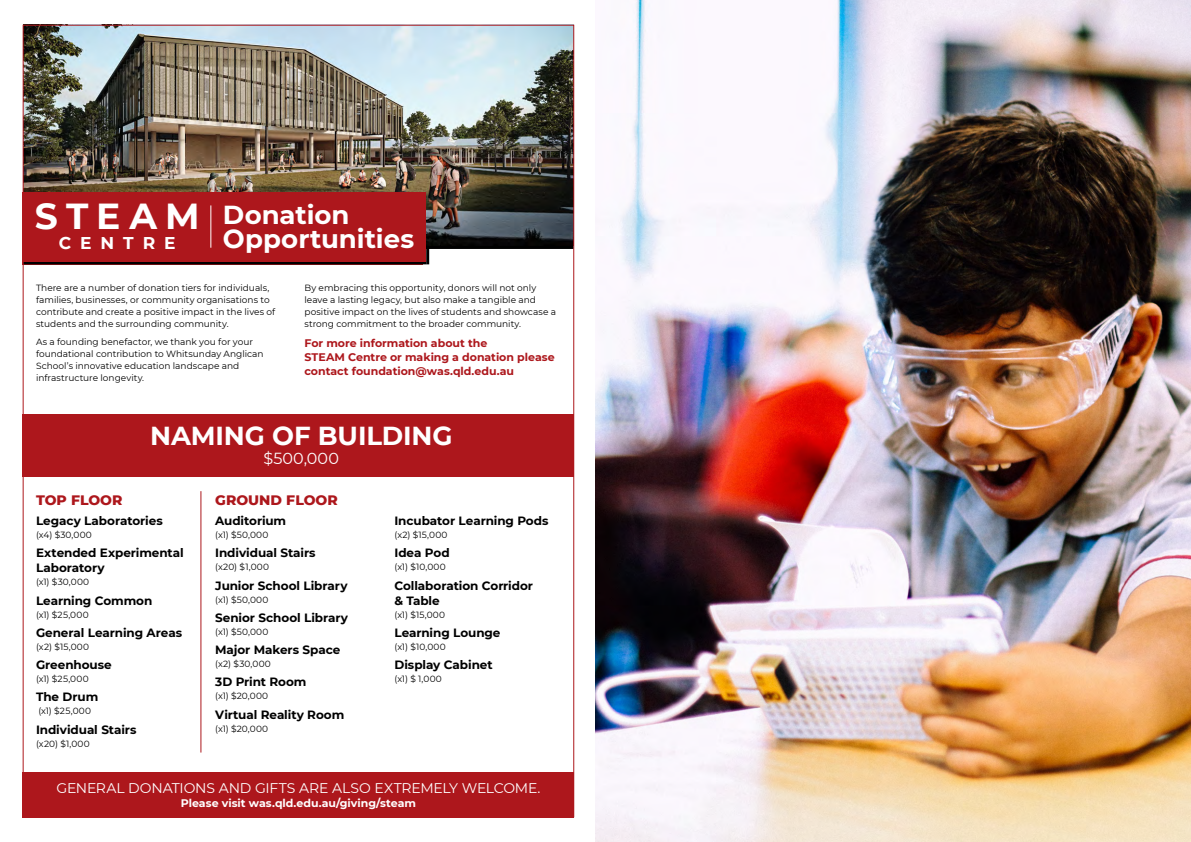
<style>
.page{position:relative;width:1191px;height:842px;background:#fff}
.page>*{position:absolute;margin:0;border:0;box-sizing:border-box;transform-origin:0 0}
.t1{font:700 36.1px "Montserrat";letter-spacing:.23em;color:#fff}
.t2{font:700 26px/24px "Montserrat";letter-spacing:-.005em;color:#fff}
.t3{font:700 17px "Montserrat";letter-spacing:.525em;color:#fff}
.t4{font:16px "Montserrat";letter-spacing:.01em;color:#fff}
.t5{font:14px "Montserrat";letter-spacing:-.01em;color:#fff}
.t6{font:800 14px "Montserrat";color:#ad171c}
.t7{font:700 12px/15px "Montserrat";letter-spacing:-.005em;color:#000}
.t8{font:700 11px/14px "Montserrat";letter-spacing:-.005em;color:#ad171c}
.t9{font:700 11px "Montserrat";color:#fff}
.t10{font:9px/12px "Montserrat";color:#000}
</style>
<div class="page">
<img style="left:25px;top:27px;width:547px;height:219px">
<div style="left:23px;top:414px;width:551px;height:62px;background:#ad171c"></div>
<div style="left:23px;top:772px;width:551px;height:45px;background:#ad171c"></div>
<img style="left:595px;top:0;width:596px;height:842px">
<hr style="left:201px;top:491px;width:1px;height:261px;background:#ad171c">
<hr style="left:24px;top:261px;width:402px;height:3px;background:#000">
<hr style="left:426px;top:246px;width:3px;height:18px;background:#000">
<hr style="left:423px;top:246px;width:150px;height:3px;background:#000">
<div style="left:23px;top:192px;width:403px;height:69px;background:#ad171c"></div>
<hr style="left:210px;top:205px;width:1px;height:43px;background:#fff">
<h1 class="t1" style="left:35px;top:191px;width:166px">STEAM</h1>
<h3 class="t3" style="left:59px;top:231px;width:118px">CENTRE</h3>
<h2 class="t2" style="left:223px;top:201px;width:193px">Donation<br>Opportunities</h2>
<p class="t10" style="left:36px;top:282px;width:241px">There are a number of donation tiers for individuals, families, businesses, or community organisations to contribute and create a positive impact in the lives of students and the surrounding community.</p>
<p class="t10" style="left:36px;top:335px;width:229px">As a founding benefactor, we thank you for your foundational contribution to Whitsunday Anglican School’s innovative education landscape and infrastructure longevity.</p>
<p class="t10" style="left:304px;top:282px;width:253px">By embracing this opportunity, donors will not only leave a lasting legacy, but also make a tangible and positive impact on the lives of students and showcase a strong commitment to the broader community.</p>
<p class="t8" style="left:304px;top:335px;width:252px">For more information about the<br>STEAM Centre or making a donation please contact foundation@was.qld.edu.au</p>
<h2 class="t2" style="left:150px;top:422px;width:304px">NAMING OF BUILDING</h2>
<h3 class="t4" style="left:263px;top:447px;width:77px">$500,000</h3>
<h3 class="t6" style="left:36px;top:489px;width:88px">TOP FLOOR</h3>
<h3 class="t6" style="left:215px;top:489px;width:124px">GROUND FLOOR</h3>
<h3 class="t7" style="left:36px;top:513px;width:128px">Legacy Laboratories</h3>
<p class="t10" style="left:36px;top:528px;width:57px">(x4) $30,000</p>
<h3 class="t7" style="left:36px;top:545px;width:149px">Extended Experimental<br>Laboratory</h3>
<p class="t10" style="left:36px;top:576px;width:55px">(x1) $30,000</p>
<h3 class="t7" style="left:36px;top:592px;width:118px">Learning Common</h3>
<p class="t10" style="left:36px;top:608px;width:54px">(x1) $25,000</p>
<h3 class="t7" style="left:36px;top:624px;width:148px">General Learning Areas</h3>
<p class="t10" style="left:36px;top:640px;width:55px">(x2) $15,000</p>
<h3 class="t7" style="left:36px;top:657px;width:77px">Greenhouse</h3>
<p class="t10" style="left:36px;top:673px;width:54px">(x1) $25,000</p>
<h3 class="t7" style="left:36px;top:689px;width:64px">The Drum</h3>
<p class="t10" style="left:38px;top:705px;width:54px">(x1) $25,000</p>
<h3 class="t7" style="left:36px;top:721px;width:102px">Individual Stairs</h3>
<p class="t10" style="left:36px;top:737px;width:55px">(x20) $1,000</p>
<h3 class="t7" style="left:215px;top:513px;width:72px">Auditorium</h3>
<p class="t10" style="left:215px;top:528px;width:55px">(x1) $50,000</p>
<h3 class="t7" style="left:215px;top:545px;width:102px">Individual Stairs</h3>
<p class="t10" style="left:215px;top:561px;width:55px">(x20) $1,000</p>
<h3 class="t7" style="left:215px;top:577px;width:134px">Junior School Library</h3>
<p class="t10" style="left:215px;top:593px;width:55px">(x1) $50,000</p>
<h3 class="t7" style="left:215px;top:609px;width:134px">Senior School Library</h3>
<p class="t10" style="left:215px;top:625px;width:55px">(x1) $50,000</p>
<h3 class="t7" style="left:215px;top:642px;width:127px">Major Makers Space</h3>
<p class="t10" style="left:215px;top:658px;width:57px">(x2) $30,000</p>
<h3 class="t7" style="left:215px;top:674px;width:93px">3D Print Room</h3>
<p class="t10" style="left:215px;top:690px;width:54px">(x1) $20,000</p>
<h3 class="t7" style="left:215px;top:706px;width:131px">Virtual Reality Room</h3>
<p class="t10" style="left:215px;top:722px;width:54px">(x1) $20,000</p>
<h3 class="t7" style="left:394px;top:513px;width:156px">Incubator Learning Pods</h3>
<p class="t10" style="left:394px;top:528px;width:55px">(x2) $15,000</p>
<h3 class="t7" style="left:394px;top:545px;width:57px">Idea Pod</h3>
<p class="t10" style="left:394px;top:561px;width:53px">(x1) $10,000</p>
<h3 class="t7" style="left:394px;top:577px;width:140px">Collaboration Corridor &amp; Table</h3>
<p class="t10" style="left:394px;top:608px;width:52px">(x1) $15,000</p>
<h3 class="t7" style="left:394px;top:624px;width:107px">Learning Lounge</h3>
<p class="t10" style="left:394px;top:640px;width:53px">(x1) $10,000</p>
<h3 class="t7" style="left:394px;top:657px;width:100px">Display Cabinet</h3>
<p class="t10" style="left:394px;top:673px;width:49px">(x1) $ 1,000</p>
<h3 class="t5" style="left:57px;top:779px;width:485px">GENERAL DONATIONS AND GIFTS ARE ALSO EXTREMELY WELCOME.</h3>
<p class="t9" style="left:181px;top:795px;width:237px">Please visit was.qld.edu.au/giving/steam</p>
</div>
